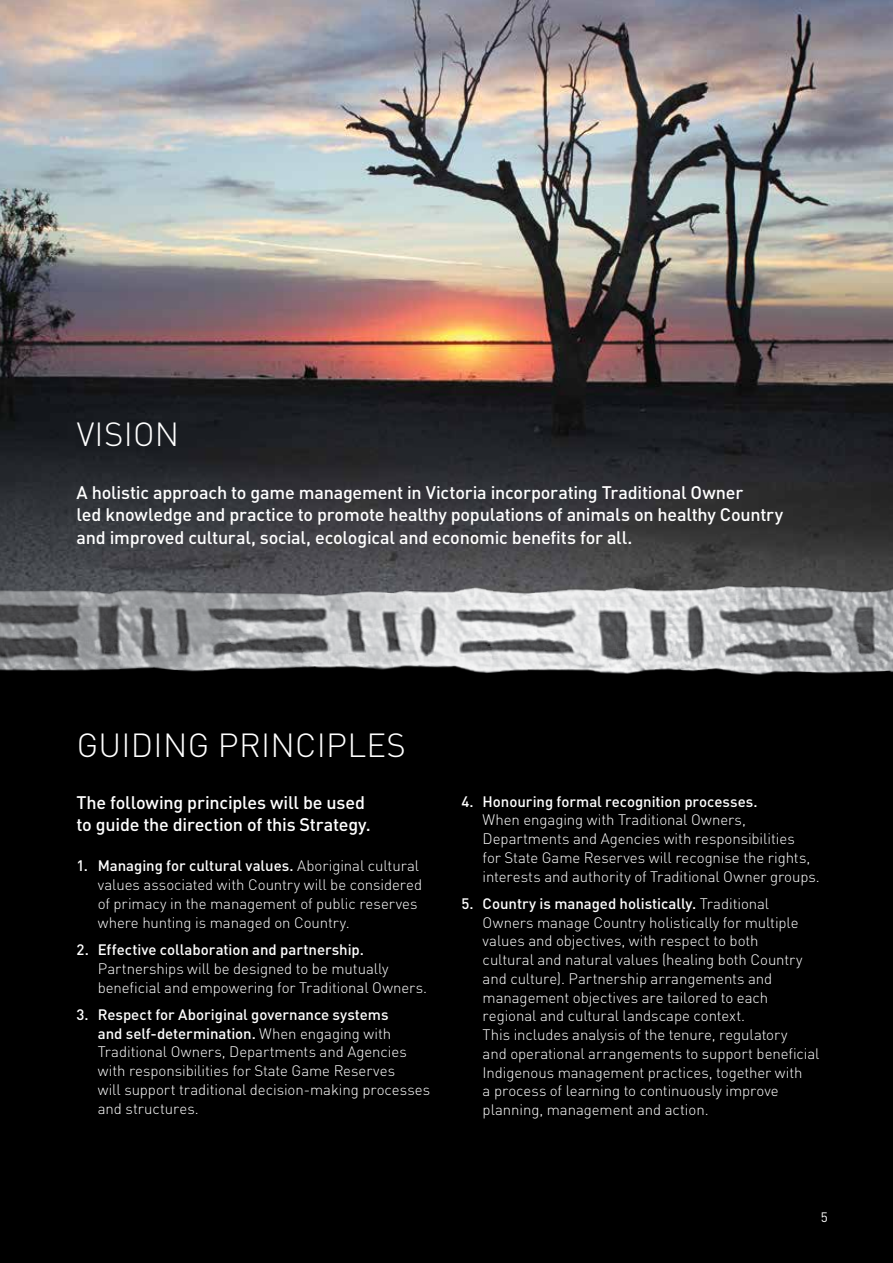
<style>
.page{position:relative;width:893px;height:1263px;background:#fff}
.page>*{position:absolute;margin:0;border:0;box-sizing:border-box;transform-origin:0 0}
.t1{font:300 33px "DINOT";letter-spacing:.01em;color:#fff}
.t2{font:500 18px/22.5px "DINOT";letter-spacing:-.015em;color:#fff}
.t3{font:300 15px/18.8px "DINOT";letter-spacing:-.005em;color:#fff}
.t4{font:500 15px "DINOT";letter-spacing:-.005em;color:#fff}
.t5{font:13.5px "DINOT";color:#fff}
.s1{font-weight:500}
</style>
<div class="page">
<div style="left:0;top:651px;width:893px;height:612px;background:#000"></div>
<img style="left:0;top:0;width:893px;height:554px">
<img style="left:0;top:554px;width:893px;height:121px">
<h1 class="t1" style="left:77px;top:414px;width:104px">VISION</h1>
<p class="t2" style="left:77px;top:481px;width:708px">A holistic approach to game management in Victoria incorporating Traditional Owner<br>led knowledge and practice to promote healthy populations of animals on healthy Country and improved cultural, social, ecological and economic benefits for all.</p>
<h1 class="t1" style="left:77px;top:724px;width:331px">GUIDING PRINCIPLES</h1>
<p class="t2" style="left:77px;top:791px;width:296px">The following principles will be used to guide the direction of this Strategy.</p>
<p class="t3" style="left:98px;top:856px;width:326px;text-indent:-21px"><span class="s1">1. Managing for cultural values.</span> Aboriginal cultural values associated with Country will be considered of primacy in the management of public reserves where hunting is managed on Country.</p>
<p class="t4" style="left:77px;top:940px;width:289px">2. Effective collaboration and partnership.</p>
<p class="t3" style="left:98px;top:959px;width:331px">Partnerships will be designed to be mutually beneficial and empowering for Traditional Owners.</p>
<p class="t3" style="left:98px;top:1005px;width:334px;text-indent:-21px"><span class="s1">3. Respect for Aboriginal governance systems<br>and self-determination.</span> When engaging with Traditional Owners, Departments and Agencies with responsibilities for State Game Reserves<br>will support traditional decision-making processes and structures.</p>
<p class="t4" style="left:461px;top:792px;width:298px">4. Honouring formal recognition processes.</p>
<p class="t3" style="left:483px;top:810px;width:339px">When engaging with Traditional Owners, Departments and Agencies with responsibilities<br>for State Game Reserves will recognise the rights, interests and authority of Traditional Owner groups.</p>
<p class="t3" style="left:483px;top:894px;width:338px;text-indent:-21px"><span class="s1">5. Country is managed holistically.</span> Traditional Owners manage Country holistically for multiple values and objectives, with respect to both<br>cultural and natural values (healing both Country and culture). Partnership arrangements and management objectives are tailored to each regional and cultural landscape context.<br>This includes analysis of the tenure, regulatory<br>and operational arrangements to support beneficial Indigenous management practices, together with<br>a process of learning to continuously improve planning, management and action.</p>
<p class="t5" style="left:821px;top:1209px;width:9px">5</p>
</div>
